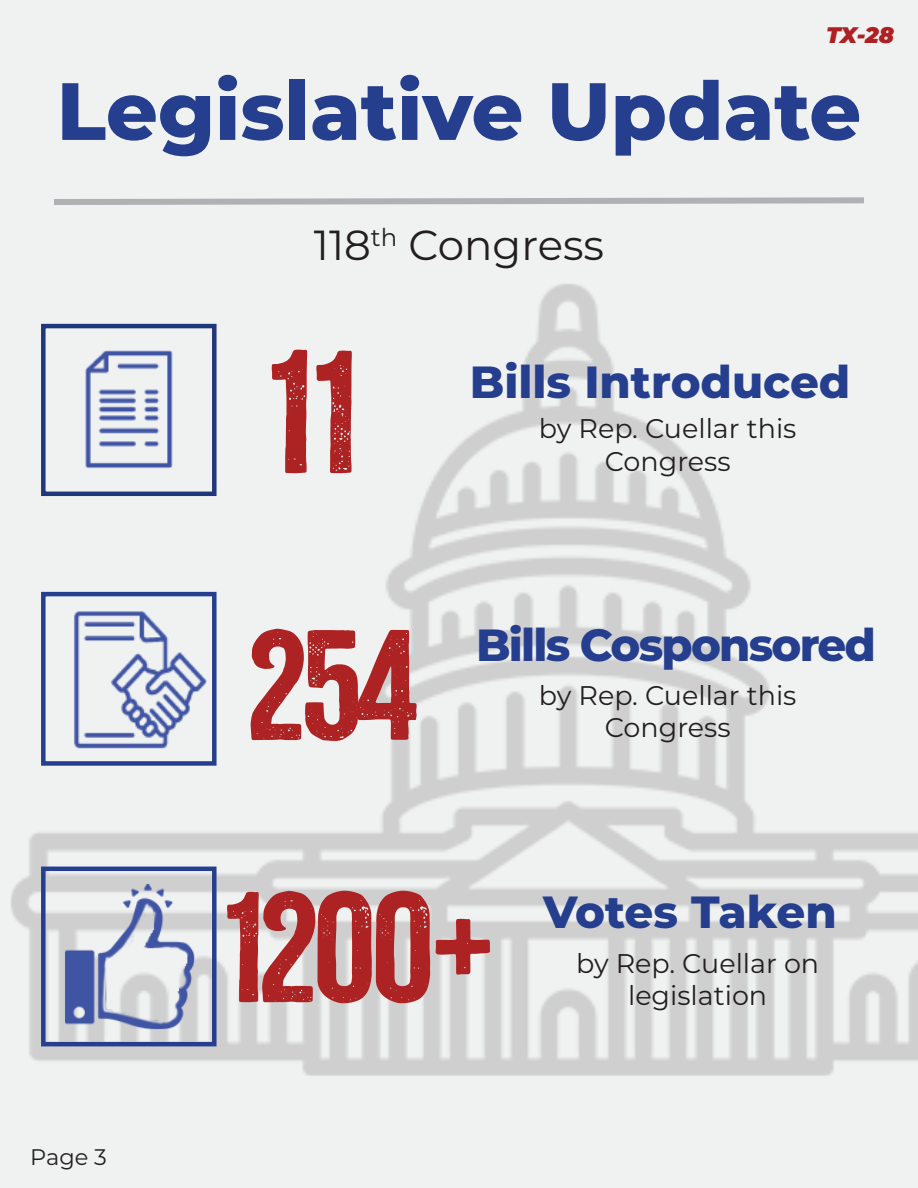
<style>
.page{position:relative;width:918px;height:1188px;background:#fff}
.page>*{position:absolute;margin:0;border:0;box-sizing:border-box;transform-origin:0 0}
.t1{font:154.5px "Citrus Gothic";color:#ad2323}
.t2{font:138px "Citrus Gothic";letter-spacing:-.05em;color:#ad2323}
.t3{font:800 81px "Montserrat";color:#253f8e}
.t4{font:800 45px "Montserrat";letter-spacing:-.015em;color:#253f8e}
.t5{font:800 45px "Montserrat";letter-spacing:-.04em;color:#253f8e}
.t6{font:42px "Montserrat";color:#231f20}
.t7{font:27px "Montserrat";color:#231f20}
.t8{font:22.5px "Montserrat";color:#231f20}
.t9{font:italic 900 22.5px "Montserrat";color:#ad2124}
</style>
<div class="page">
<div style="left:0;top:0;width:918px;height:281px;background:#f0f2f2"></div>
<img style="left:0;top:281px;width:918px;height:907px">
<svg style="left:48px;top:194px;width:822px;height:14px"></svg>
<img style="left:46px;top:329px;width:166px;height:162px">
<div style="left:41px;top:324px;width:176px;height:172px;border:4px solid #21377b"></div>
<img style="left:46px;top:597px;width:166px;height:164px">
<div style="left:41px;top:592px;width:176px;height:174px;border:4px solid #253f8e"></div>
<img style="left:48px;top:872px;width:161px;height:169px">
<div style="left:41px;top:867px;width:176px;height:179px;border:4px solid #253f8e"></div>
<p class="t9" style="left:826px;top:18px;width:69px">TX-28</p>
<p class="t3" style="left:57px;top:52px;width:806px">Legislative Update</p>
<p class="t6" style="left:314px;top:217px;width:292px">118<sup>th</sup> Congress</p>
<p class="t1" style="left:270px;top:315px;width:91px">11</p>
<p class="t4" style="left:470px;top:349px;width:382px">Bills Introduced</p>
<p class="t7" style="left:539px;top:410px;width:259px">by Rep. Cuellar this</p>
<p class="t7" style="left:605px;top:443px;width:127px">Congress</p>
<p class="t2" style="left:247px;top:598px;width:173px">254</p>
<p class="t5" style="left:476px;top:612px;width:401px">Bills Cosponsored</p>
<p class="t7" style="left:539px;top:677px;width:259px">by Rep. Cuellar this</p>
<p class="t7" style="left:605px;top:709px;width:127px">Congress</p>
<p class="t8" style="left:30px;top:1141px;width:78px">Page 3</p>
<p class="t2" style="left:226px;top:861px;width:273px">1200+</p>
<p class="t4" style="left:543px;top:880px;width:295px">Votes Taken</p>
<p class="t7" style="left:576px;top:944px;width:245px">by Rep. Cuellar on</p>
<p class="t7" style="left:628px;top:977px;width:141px">legislation</p>
</div>
